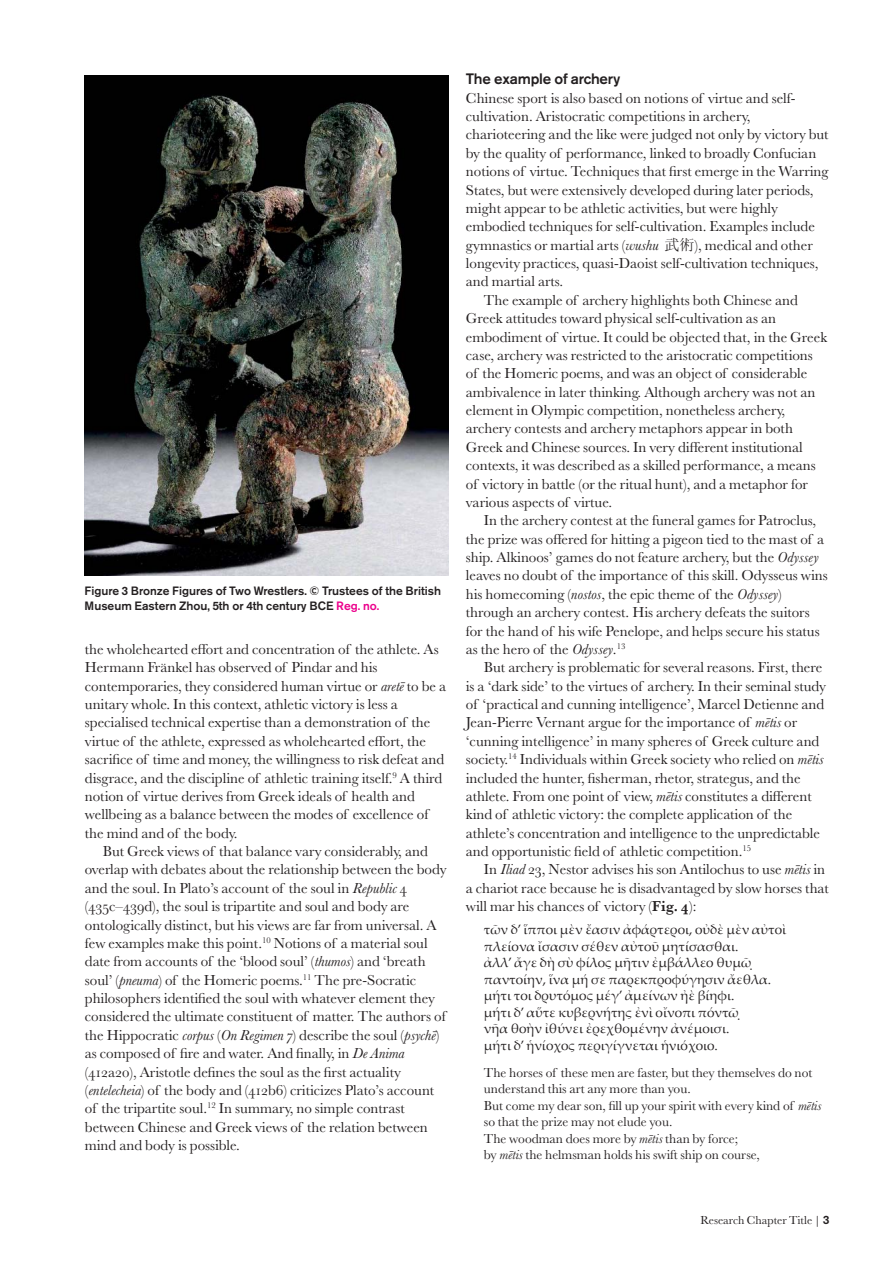
<style>
.page{position:relative;width:893px;height:1263px;background:#fff}
.page>*{position:absolute;margin:0;border:0;box-sizing:border-box;transform-origin:0 0}
.t1{font:15px/18.5px "Baskerville MT Pro";color:#231f20}
.t2{font:500 15px "Akzidenz Grotesk Pro";letter-spacing:-.01em;color:#231f20}
.t3{font:13.5px/16.5px "Palatino Linotype";color:#231f20}
.t4{font:13.5px/16.5px "Baskerville MT Pro";color:#231f20}
.t5{font:500 12px/15px "Akzidenz Grotesk Pro";color:#231f20}
.t6{font:12px "Baskerville MT Pro";color:#231f20}
.s1{color:#ec008c}
.s2{font-style:italic}
.s3{font-family:"Sim Sun"}
.s4{font-weight:600}
.s5{font-family:"Akzidenz Grotesk Pro";font-weight:500}
</style>
<div class="page">
<img style="left:85px;top:75px;width:363px;height:501px">
<p class="t5" style="left:85px;top:585px;width:358px">Figure 3 Bronze Figures of Two Wrestlers. © Trustees of the British<br>Museum Eastern Zhou, 5th or 4th century BCE <span class="s1">Reg. no.</span></p>
<p class="t1" style="left:85px;top:641px;width:363px">the wholehearted effort and concentration of the athlete. As Hermann Fränkel has observed of Pindar and his contemporaries, they considered human virtue or <span class="s2">aretē</span> to be a unitary whole. In this context, athletic victory is less a specialised technical expertise than a demonstration of the virtue of the athlete, expressed as wholehearted effort, the sacrifice of time and money, the willingness to risk defeat and disgrace, and the discipline of athletic training itself.<sup>9</sup> A third notion of virtue derives from Greek ideals of health and wellbeing as a balance between the modes of excellence of the mind and of the body.</p>
<p class="t1" style="left:85px;top:843px;width:363px;text-indent:18px">But Greek views of that balance vary considerably, and overlap with debates about the relationship between the body and the soul. In Plato’s account of the soul in <span class="s2">Republic</span> 4 (435c–439d), the soul is tripartite and soul and body are ontologically distinct, but his views are far from universal. A few examples make this point.<sup>10</sup> Notions of a material soul date from accounts of the ‘blood soul’ (<span class="s2">thumos</span>) and ‘breath soul’ (<span class="s2">pneuma</span>) of the Homeric poems.<sup>11</sup> The pre-Socratic philosophers identified the soul with whatever element they considered the ultimate constituent of matter. The authors of the Hippocratic <span class="s2">corpus</span> (<span class="s2">On Regimen 7</span>) describe the soul (<span class="s2">psychē</span>) as composed of fire and water. And finally, in <span class="s2">De Anima </span>(412a20), Aristotle defines the soul as the first actuality (<span class="s2">entelecheia</span>) of the body and (412b6) criticizes Plato’s account of the tripartite soul.<sup>12</sup> In summary, no simple contrast between Chinese and Greek views of the relation between mind and body is possible.</p>
<p class="t2" style="left:466px;top:74px;width:156px">The example of archery</p>
<p class="t1" style="left:466px;top:90px;width:331px">Chinese sport is also based on notions of virtue and self-</p>
<p class="t1" style="left:466px;top:108px;width:286px">cultivation. Aristocratic competitions in archery,</p>
<p class="t1" style="left:466px;top:127px;width:364px">charioteering and the like were judged not only by victory but</p>
<p class="t1" style="left:466px;top:145px;width:352px">by the quality of performance, linked to broadly Confucian</p>
<p class="t1" style="left:466px;top:163px;width:364px">notions of virtue. Techniques that first emerge in the Warring</p>
<p class="t1" style="left:466px;top:182px;width:349px">States, but were extensively developed during later periods,</p>
<p class="t1" style="left:466px;top:200px;width:314px">might appear to be athletic activities, but were highly</p>
<p class="t1" style="left:466px;top:219px;width:351px">embodied techniques for self-cultivation. Examples include</p>
<p class="t1" style="left:466px;top:237px;width:348px">gymnastics or martial arts (<span class="s2">wushu</span> <span class="s3">武術</span>), medical and other</p>
<p class="t1" style="left:466px;top:255px;width:354px">longevity practices, quasi-Daoist self-cultivation techniques,</p>
<p class="t1" style="left:466px;top:274px;width:99px">and martial arts.</p>
<p class="t1" style="left:484px;top:292px;width:315px">The example of archery highlights both Chinese and</p>
<p class="t1" style="left:466px;top:310px;width:312px">Greek attitudes toward physical self-cultivation as an</p>
<p class="t1" style="left:466px;top:329px;width:363px">embodiment of virtue. It could be objected that, in the Greek</p>
<p class="t1" style="left:466px;top:347px;width:348px">case, archery was restricted to the aristocratic competitions</p>
<p class="t1" style="left:466px;top:366px;width:343px">of the Homeric poems, and was an object of considerable</p>
<p class="t1" style="left:466px;top:384px;width:351px">ambivalence in later thinking. Although archery was not an</p>
<p class="t1" style="left:466px;top:402px;width:321px">element in Olympic competition, nonetheless archery,</p>
<p class="t1" style="left:466px;top:421px;width:329px">archery contests and archery metaphors appear in both</p>
<p class="t1" style="left:466px;top:439px;width:338px">Greek and Chinese sources. In very different institutional</p>
<p class="t1" style="left:466px;top:457px;width:351px">contexts, it was described as a skilled performance, a means</p>
<p class="t1" style="left:466px;top:476px;width:343px">of victory in battle (or the ritual hunt), and a metaphor for</p>
<p class="t1" style="left:466px;top:494px;width:148px">various aspects of virtue.</p>
<p class="t1" style="left:484px;top:513px;width:334px">In the archery contest at the funeral games for Patroclus,</p>
<p class="t1" style="left:466px;top:531px;width:360px">the prize was offered for hitting a pigeon tied to the mast of a</p>
<p class="t1" style="left:466px;top:549px;width:354px">ship. Alkinoos’ games do not feature archery, but the <span class="s2">Odyssey</span></p>
<p class="t1" style="left:466px;top:568px;width:363px">leaves no doubt of the importance of this skill. Odysseus wins</p>
<p class="t1" style="left:466px;top:586px;width:317px">his homecoming (<span class="s2">nostos</span>, the epic theme of the <span class="s2">Odyssey</span>)</p>
<p class="t1" style="left:466px;top:604px;width:345px">through an archery contest. His archery defeats the suitors</p>
<p class="t1" style="left:466px;top:623px;width:355px">for the hand of his wife Penelope, and helps secure his status</p>
<p class="t1" style="left:466px;top:641px;width:161px">as the hero of the <span class="s2">Odyssey</span>.<sup>13</sup></p>
<p class="t1" style="left:484px;top:660px;width:340px">But archery is problematic for several reasons. First, there</p>
<p class="t1" style="left:466px;top:678px;width:362px">is a ‘dark side’ to the virtues of archery. In their seminal study</p>
<p class="t1" style="left:466px;top:696px;width:360px">of ‘practical and cunning intelligence’, Marcel Detienne and</p>
<p class="t1" style="left:466px;top:715px;width:333px">Jean-Pierre Vernant argue for the importance of <span class="s2">mētis</span> or</p>
<p class="t1" style="left:466px;top:733px;width:355px">‘cunning intelligence’ in many spheres of Greek culture and</p>
<p class="t1" style="left:466px;top:751px;width:359px">society.<sup>14</sup> Individuals within Greek society who relied on <span class="s2">mētis</span></p>
<p class="t1" style="left:466px;top:770px;width:336px">included the hunter, fisherman, rhetor, strategus, and the</p>
<p class="t1" style="left:466px;top:788px;width:347px">athlete. From one point of view, <span class="s2">mētis</span> constitutes a different</p>
<p class="t1" style="left:466px;top:807px;width:328px">kind of athletic victory: the complete application of the</p>
<p class="t1" style="left:466px;top:825px;width:356px">athlete’s concentration and intelligence to the unpredictable</p>
<p class="t1" style="left:466px;top:843px;width:287px">and opportunistic field of athletic competition.<sup>15</sup></p>
<p class="t1" style="left:484px;top:862px;width:343px">In <span class="s2">Iliad</span> 23, Nestor advises his son Antilochus to use <span class="s2">mētis</span> in</p>
<p class="t1" style="left:466px;top:880px;width:364px">a chariot race because he is disadvantaged by slow horses that</p>
<p class="t1" style="left:466px;top:898px;width:232px">will mar his chances of victory (<span class="s4">Fig. 4</span>):</p>
<p class="t3" style="left:484px;top:923px;width:304px">τῶν δ’ ἵπποι μὲν ἔασιν ἀφάρτεροι, οὐδὲ μὲν αὐτοὶ πλείονα ἴσασιν σέθεν αὐτοῦ μητίσασθαι.<br>ἀλλ’ ἄγε δὴ σὺ φίλος μῆτιν ἐμβάλλεο θυμῶ̣ παντοίην, ἵνα μή σε παρεκπροφύγη̣σιν ἄεθλα. μήτι τοι δρυτόμος μέγ’ ἀμείνων ἠὲ βίηφι.<br>μήτι δ’ αὕτε κυβερνήτης ἐνὶ οἴνοπι πόντῶ̣<br>νῆα θοὴν ἰθύνει ἐρεχθομένην ἀνέμοισι.<br>μήτι δ’ ἡνίοχος περιγίγνεται ἡνιόχοιο.</p>
<p class="t4" style="left:484px;top:1065px;width:339px">The horses of these men are faster, but they themselves do not understand this art any more than you.<br>But come my dear son, fill up your spirit with every kind of <span class="s2">mētis </span>so that the prize may not elude you.<br>The woodman does more by <span class="s2">mētis</span> than by force;<br>by <span class="s2">mētis</span> the helmsman holds his swift ship on course,</p>
<p class="t6" style="left:700px;top:1215px;width:130px">Research Chapter Title | <span class="s5">3</span></p>
</div>
